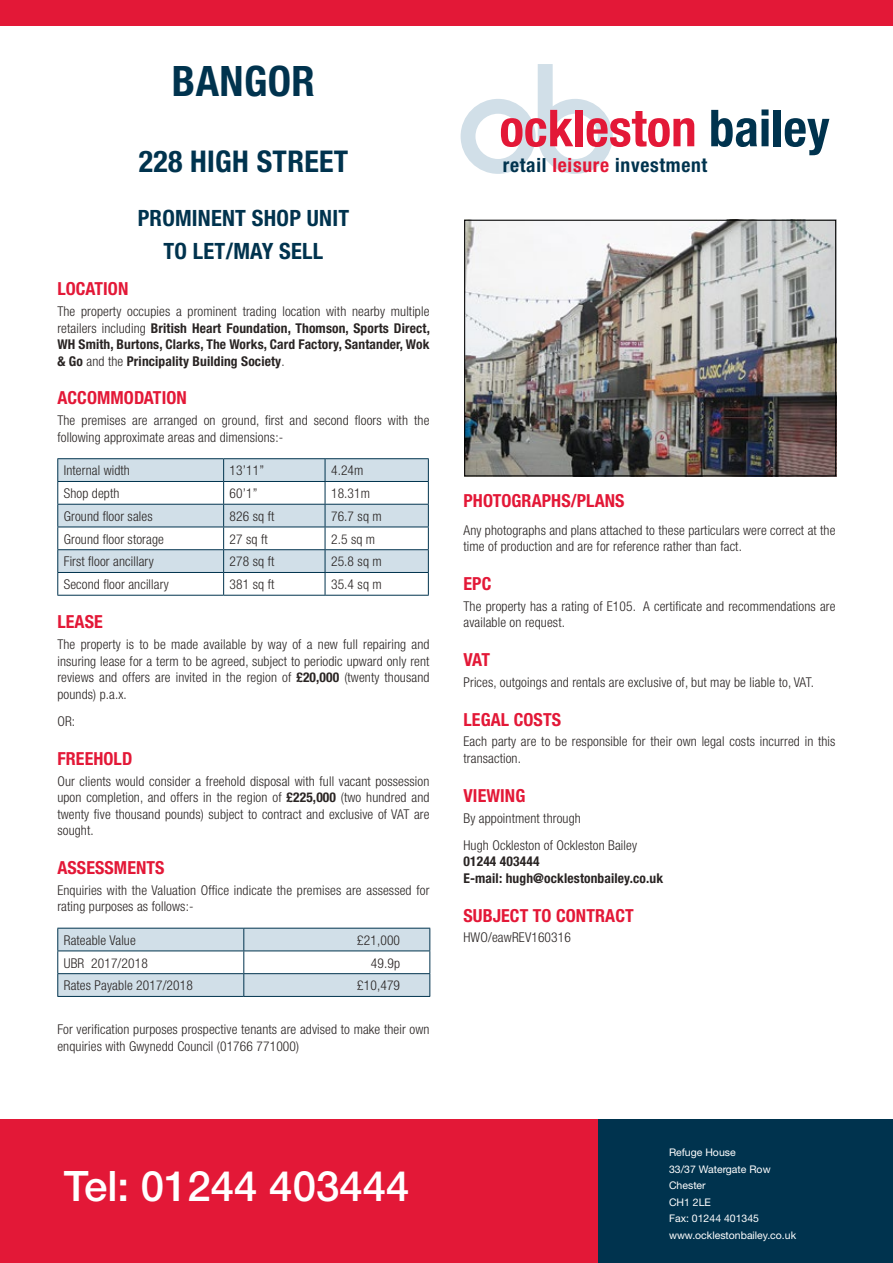
<style>
.page{position:relative;width:893px;height:1263px;background:#fff}
.page>*{position:absolute;margin:0;border:0;box-sizing:border-box;transform-origin:0 0}
.t1{font:700 condensed 51px "Helvetica Neue";color:#e31837}
.t2{font:500 42px "Helvetica Neue";color:#fff}
.t3{font:700 condensed 42px "Helvetica Neue";letter-spacing:.01em;color:#00334e}
.t4{font:700 condensed 30px "Helvetica Neue";letter-spacing:.01em;color:#00334e}
.t5{font:700 condensed 22.5px/32.5px "Helvetica Neue";letter-spacing:.01em;color:#00334e;text-align:center}
.t6{font:700 condensed 19.5px "Helvetica Neue";letter-spacing:.035em;color:#00334e}
.t7{font:700 condensed 18px "Helvetica Neue";letter-spacing:.005em;color:#e31837}
.t8{font:300 condensed 13.5px/16.5px "Helvetica Neue";letter-spacing:.01em;color:#292423}
.t9{font:700 condensed 13.5px/16.5px "Helvetica Neue";letter-spacing:.01em;color:#292423;text-align:justify}
.t10{font:10.5px/16.5px "Helvetica Neue";color:#fff}
.s1{font-weight:300}
.s2{font-weight:700}
.s3{color:#00334e}
.s4{color:#e31837}
</style>
<div class="page">
<hr style="left:57px;top:458px;width:167px;height:1px;background:#00334e">
<hr style="left:224px;top:458px;width:101px;height:1px;background:#00334e">
<hr style="left:325px;top:458px;width:104px;height:1px;background:#00334e">
<svg style="left:57px;top:459px;width:372px;height:136px"></svg>
<hr style="left:57px;top:595px;width:167px;height:1px;background:#00334e">
<hr style="left:224px;top:595px;width:101px;height:1px;background:#00334e">
<hr style="left:325px;top:595px;width:104px;height:1px;background:#00334e">
<svg style="left:57px;top:928px;width:373px;height:68px"></svg>
<hr style="left:57px;top:996px;width:187px;height:1px;background:#00334e">
<hr style="left:244px;top:996px;width:186px;height:1px;background:#00334e">
<div style="left:0;top:1119px;width:893px;height:144px;background:#e31837"></div>
<div style="left:598px;top:1119px;width:295px;height:144px;background:#00334e"></div>
<div style="left:0;top:0;width:893px;height:26px;background:#e31837"></div>
<svg style="left:461px;top:64px;width:152px;height:110px"></svg>
<img style="left:466px;top:222px;width:368px;height:252px">
<div style="left:464px;top:220px;width:372px;height:256px;border:1px solid #000"></div>
<h2 class="t3" style="left:172px;top:56px;width:144px">BANGOR</h2>
<h3 class="t4" style="left:139px;top:143px;width:211px">228 HIGH STREET</h3>
<h3 class="t5" style="left:138px;top:201px;width:213px">PROMINENT SHOP UNIT<br>TO LET/MAY SELL</h3>
<h3 class="t7" style="left:57px;top:278px;width:72px">LOCATION</h3>
<p class="t9" style="left:57px;top:303px;width:374px"><span class="s1">The property occupies a prominent trading location with nearby multiple retailers including</span> British Heart Foundation, Thomson, Sports Direct, WH Smith, Burtons, Clarks, The Works, Card Factory, Santander, Wok &amp; Go <span class="s1">and the</span> Principality Building Society<span class="s1">.</span></p>
<h3 class="t7" style="left:57px;top:387px;width:131px">ACCOMMODATION</h3>
<p class="t8" style="left:57px;top:412px;width:374px">The premises are arranged on ground, first and second floors with the following approximate areas and dimensions:-</p>
<p class="t8" style="left:64px;top:462px;width:68px">Internal width</p>
<p class="t8" style="left:230px;top:462px;width:36px">13’11”</p>
<p class="t8" style="left:331px;top:462px;width:34px">4.24m</p>
<p class="t8" style="left:64px;top:485px;width:57px">Shop depth</p>
<p class="t8" style="left:230px;top:485px;width:29px">60’1”</p>
<p class="t8" style="left:331px;top:485px;width:41px">18.31m</p>
<p class="t8" style="left:64px;top:508px;width:90px">Ground floor sales</p>
<p class="t8" style="left:230px;top:508px;width:46px">826 sq ft</p>
<p class="t8" style="left:331px;top:508px;width:52px">76.7 sq m</p>
<p class="t8" style="left:64px;top:531px;width:102px">Ground floor storage</p>
<p class="t8" style="left:230px;top:531px;width:40px">27 sq ft</p>
<p class="t8" style="left:331px;top:531px;width:46px">2.5 sq m</p>
<p class="t8" style="left:64px;top:553px;width:91px">First floor ancillary</p>
<p class="t8" style="left:230px;top:553px;width:46px">278 sq ft</p>
<p class="t8" style="left:331px;top:553px;width:52px">25.8 sq m</p>
<p class="t8" style="left:64px;top:576px;width:107px">Second floor ancillary</p>
<p class="t8" style="left:230px;top:576px;width:46px">381 sq ft</p>
<p class="t8" style="left:331px;top:576px;width:52px">35.4 sq m</p>
<h3 class="t7" style="left:57px;top:611px;width:47px">LEASE</h3>
<p class="t8" style="left:57px;top:636px;width:374px;text-align:justify">The property is to be made available by way of a new full repairing and insuring lease for a term to be agreed, subject to periodic upward only rent reviews and offers are invited in the region of <span class="s2">£20,000</span> (twenty thousand pounds) p.a.x.</p>
<p class="t8" style="left:57px;top:713px;width:19px">OR:</p>
<h3 class="t7" style="left:57px;top:747px;width:76px">FREEHOLD</h3>
<p class="t8" style="left:57px;top:772px;width:374px;text-align:justify">Our clients would consider a freehold disposal with full vacant possession upon completion, and offers in the region of <span class="s2">£225,000</span> (two hundred and twenty five thousand pounds) subject to contract and exclusive of VAT are sought.</p>
<h3 class="t7" style="left:57px;top:857px;width:109px">ASSESSMENTS</h3>
<p class="t8" style="left:57px;top:881px;width:374px">Enquiries with the Valuation Office indicate the premises are assessed for rating purposes as follows:-</p>
<p class="t8" style="left:64px;top:932px;width:74px">Rateable Value</p>
<p class="t8" style="left:357px;top:932px;width:44px">£21,000</p>
<p class="t8" style="left:64px;top:954px;width:86px">UBR 2017/2018</p>
<p class="t8" style="left:371px;top:954px;width:31px">49.9p</p>
<p class="t8" style="left:64px;top:977px;width:131px">Rates Payable 2017/2018</p>
<p class="t8" style="left:357px;top:977px;width:44px">£10,479</p>
<p class="t8" style="left:57px;top:1021px;width:374px">For verification purposes prospective tenants are advised to make their own enquiries with Gwynedd Council (01766 771000)</p>
<h1 class="t1" style="left:499px;top:97px;width:332px">ockleston <span class="s3">bailey</span></h1>
<h3 class="t6" style="left:503px;top:153px;width:206px">retail <span class="s4">leisure</span> investment</h3>
<h3 class="t7" style="left:463px;top:490px;width:163px">PHOTOGRAPHS/PLANS</h3>
<p class="t8" style="left:463px;top:521px;width:374px">Any photographs and plans attached to these particulars were correct at the time of production and are for reference rather than fact.</p>
<h3 class="t7" style="left:463px;top:573px;width:29px">EPC</h3>
<p class="t8" style="left:463px;top:597px;width:374px">The property has a rating of E105. A certificate and recommendations are available on request.</p>
<h3 class="t7" style="left:463px;top:649px;width:28px">VAT</h3>
<p class="t8" style="left:463px;top:674px;width:352px">Prices, outgoings and rentals are exclusive of, but may be liable to, VAT.</p>
<h3 class="t7" style="left:463px;top:708px;width:99px">LEGAL COSTS</h3>
<p class="t8" style="left:463px;top:733px;width:373px">Each party are to be responsible for their own legal costs incurred in this transaction.</p>
<h3 class="t7" style="left:463px;top:784px;width:63px">VIEWING</h3>
<p class="t8" style="left:463px;top:804px;width:175px;line-height:27.2px">By appointment through<br>Hugh Ockleston of Ockleston Bailey</p>
<p class="t9" style="left:463px;top:853px;width:201px">01244 403444<br>E-mail: hugh@ocklestonbailey.co.uk</p>
<h3 class="t7" style="left:463px;top:904px;width:172px">SUBJECT TO CONTRACT</h3>
<p class="t8" style="left:463px;top:929px;width:109px">HWO/eawREV160316</p>
<h2 class="t2" style="left:64px;top:1161px;width:347px">Tel: 01244 403444</h2>
<p class="t10" style="left:669px;top:1144px;width:129px">Refuge House<br>33/37 Watergate Row<br>Chester<br>CH1 2LE<br>Fax: 01244 401345 www.ocklestonbailey.co.uk</p>
</div>
